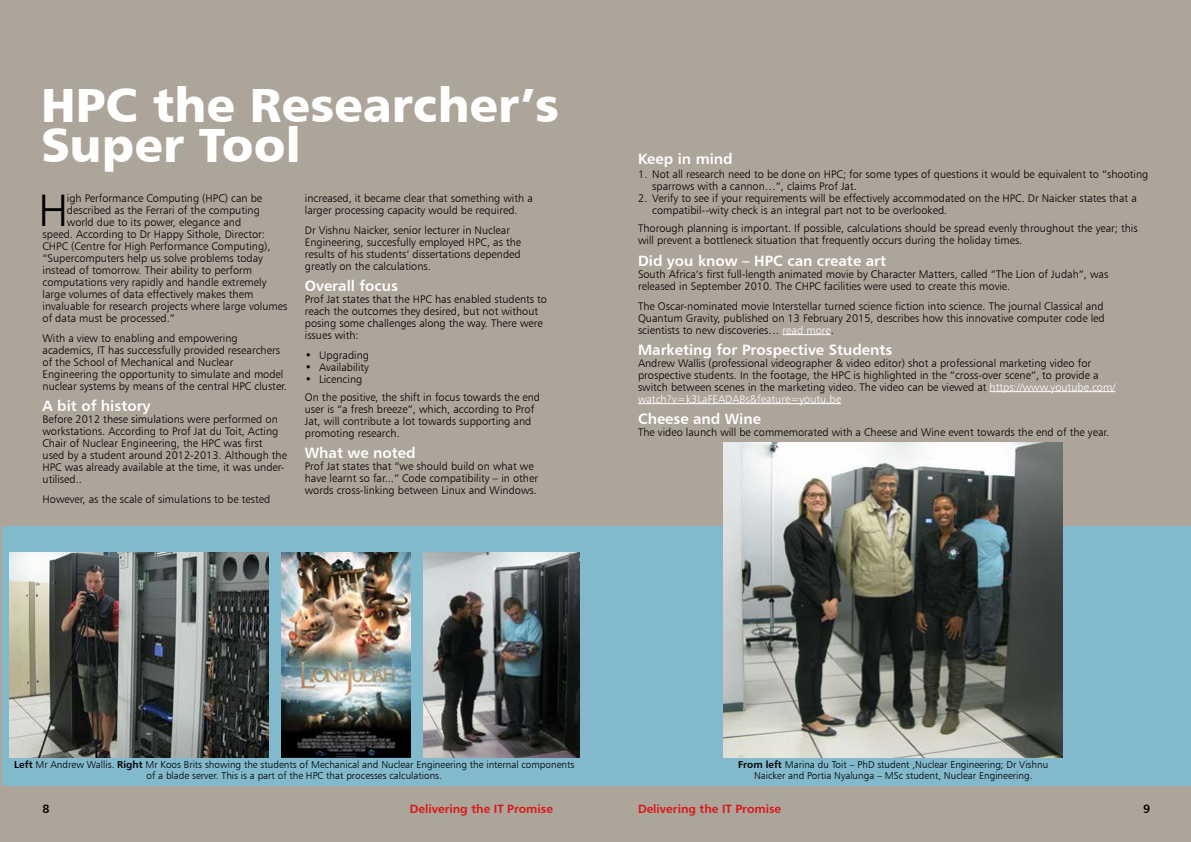
<style>
.page{position:relative;width:1191px;height:842px;background:#fff}
.page>*{position:absolute;margin:0;border:0;box-sizing:border-box;transform-origin:0 0}
.t1{font:48px/40px "Humanist 777 BT Black B";color:#fff}
.t2{font:45.6px "Humanist 777 BT Light B";color:#000}
.t3{font:15px "Humanist 777 BT Bold B";color:#fff}
.t4{font:12px "Humanist 777 BT Bold B";color:#da1617}
.t5{font:12px "Humanist 777 BT Bold B";color:#000}
.t6{font:11px/12px "Humanist 777 BT Light B";color:#000}
.t7{font:10px/11px "Humanist 777 BT Light B";color:#000;text-align:center}
.s1{color:#fff}
.s2{font-family:"Humanist 777 BT Bold B"}
</style>
<div class="page">
<div style="left:0;top:0;width:595px;height:842px;background:#ada49a"></div>
<div style="left:595px;top:0;width:596px;height:842px;background:#ada49a"></div>
<div style="left:2px;top:526px;width:1188px;height:260px;background:#82b9cd"></div>
<img style="left:724px;top:442px;width:338px;height:315px">
<hr style="left:782px;top:334px;width:49px;height:1px;background:#fff">
<hr style="left:989px;top:391px;width:126px;height:1px;background:#fff">
<hr style="left:638px;top:403px;width:203px;height:1px;background:#fff">
<img style="left:281px;top:552px;width:129px;height:205px">
<img style="left:9px;top:552px;width:259px;height:205px">
<img style="left:424px;top:552px;width:155px;height:205px">
<h1 class="t1" style="left:41px;top:83px;width:519px">HPC the Researcher’s<br>Super Tool</h1>
<p class="t6" style="left:305px;top:192px;width:229px">increased, it became clear that something with a larger processing capacity would be required.</p>
<p class="t6" style="left:305px;top:224px;width:218px">Dr Vishnu Naicker, senior lecturer in Nuclear Engineering, succesfully employed HPC, as the results of his students’ dissertations depended greatly on the calculations.</p>
<h3 class="t3" style="left:305px;top:276px;width:95px">Overall focus</h3>
<p class="t6" style="left:305px;top:293px;width:244px">Prof Jat states that the HPC has enabled students to reach the outcomes they desired, but not without posing some challenges along the way. There were issues with:</p>
<p class="t6" style="left:305px;top:349px;width:66px">• Upgrading</p>
<p class="t6" style="left:305px;top:361px;width:65px">• Availability</p>
<p class="t6" style="left:305px;top:370px;width:237px;line-height:18px">• Licencing<br>On the positive, the shift in focus towards the end</p>
<p class="t6" style="left:305px;top:403px;width:231px">user is “a fresh breeze”, which, according to Prof<br>Jat, will contribute a lot towards supporting and promoting research.</p>
<h3 class="t3" style="left:305px;top:443px;width:112px">What we noted</h3>
<p class="t6" style="left:305px;top:460px;width:235px">Prof Jat states that “we should build on what we have learnt so far...” Code compatibility – in other words cross-linking between Linux and Windows.</p>
<h2 class="t2" style="left:38px;top:182px;width:32px">H</h2>
<p class="t6" style="left:67px;top:192px;width:197px">igh Performance Computing (HPC) can be</p>
<p class="t6" style="left:67px;top:204px;width:194px">described as the Ferrari of the computing</p>
<p class="t6" style="left:67px;top:216px;width:176px">world due to its power, elegance and</p>
<p class="t6" style="left:43px;top:228px;width:224px">speed. According to Dr Happy Sithole, Director:</p>
<p class="t6" style="left:43px;top:240px;width:230px">CHPC (Centre for High Performance Computing),</p>
<p class="t6" style="left:43px;top:252px;width:222px">“Supercomputers help us solve problems today</p>
<p class="t6" style="left:43px;top:264px;width:211px">instead of tomorrow. Their ability to perform</p>
<p class="t6" style="left:43px;top:276px;width:225px">computations very rapidly and handle extremely</p>
<p class="t6" style="left:43px;top:288px;width:212px">large volumes of data effectively makes them</p>
<p class="t6" style="left:43px;top:300px;width:246px">invaluable for research projects where large volumes</p>
<p class="t6" style="left:43px;top:312px;width:134px">of data must be processed.”</p>
<p class="t6" style="left:43px;top:332px;width:246px">With a view to enabling and empowering academics, IT has successfully provided researchers of the School of Mechanical and Nuclear Engineering the opportunity to simulate and model nuclear systems by means of the central HPC cluster.</p>
<h3 class="t3" style="left:43px;top:396px;width:110px">A bit of history</h3>
<p class="t6" style="left:43px;top:413px;width:246px">Before 2012 these simulations were performed on workstations. According to Prof Jat du Toit, Acting Chair of Nuclear Engineering, the HPC was first used by a student around 2012-2013. Although the HPC was already available at the time, it was under&shy;utilised..</p>
<p class="t6" style="left:43px;top:493px;width:229px">However, as the scale of simulations to be tested</p>
<h3 class="t3" style="left:638px;top:150px;width:96px">Keep in mind</h3>
<p class="t6" style="left:652px;top:168px;width:498px;text-indent:-14px">1. Not all research need to be done on HPC; for some types of questions it would be equivalent to “shooting sparrows with a cannon…”, claims Prof Jat.</p>
<p class="t6" style="left:652px;top:192px;width:486px;text-indent:-14px">2. Verify to see if your requirements will be effectively accommodated on the HPC. Dr Naicker states that a compatibil--wity check is an integral part not to be overlooked.</p>
<p class="t6" style="left:638px;top:222px;width:501px">Thorough planning is important. If possible, calculations should be spread evenly throughout the year; this will prevent a bottleneck situation that frequently occurs during the holiday times.</p>
<h3 class="t3" style="left:638px;top:251px;width:250px">Did you know – HPC can create art</h3>
<p class="t6" style="left:638px;top:267px;width:472px">South Africa’s first full-length animated movie by Character Matters, called “The Lion of Judah”, was released in September 2010. The CHPC facilities were used to create this movie.</p>
<p class="t6" style="left:638px;top:299px;width:468px;text-align:justify">The Oscar-nominated movie Interstellar turned science fiction into science. The journal Classical and Quantum Gravity, published on 13 February 2015, describes how this innovative computer code led scientists to new discoveries… <span class="s1">read more</span>.</p>
<h3 class="t3" style="left:638px;top:340px;width:256px">Marketing for Prospective Students</h3>
<p class="t6" style="left:638px;top:356px;width:479px">Andrew Wallis (professional videographer &amp; video editor) shot a professional marketing video for prospective students. In the footage, the HPC is highlighted in the “cross-over scene”, to provide a switch between scenes in the marketing video. The video can be viewed at <span class="s1">https://www.youtube.com/ watch?v=k3LaFEADABs&amp;feature=youtu.be</span></p>
<h3 class="t3" style="left:638px;top:409px;width:125px">Cheese and Wine</h3>
<p class="t6" style="left:638px;top:425px;width:473px">The video launch will be commemorated with a Cheese and Wine event towards the end of the year.</p>
<p class="t7" style="left:14px;top:759px;width:561px"><span class="s2">Left</span> Mr Andrew Wallis. <span class="s2">Right</span> Mr Koos Brits showing the students of Mechanical and Nuclear Engineering the internal components of a blade server. This is a part of the HPC that processes calculations.</p>
<p class="t7" style="left:738px;top:759px;width:311px"><span class="s2">From left</span> Marina du Toit – PhD student ,Nuclear Engineering; Dr Vishnu<br>Naicker and Portia Nyalunga – MSc student, Nuclear Engineering.</p>
<p class="t5" style="left:43px;top:801px;width:9px">8</p>
<p class="t4" style="left:410px;top:801px;width:145px">Delivering the IT Promise</p>
<p class="t4" style="left:638px;top:801px;width:145px">Delivering the IT Promise</p>
<p class="t5" style="left:1143px;top:801px;width:9px">9</p>
</div>
